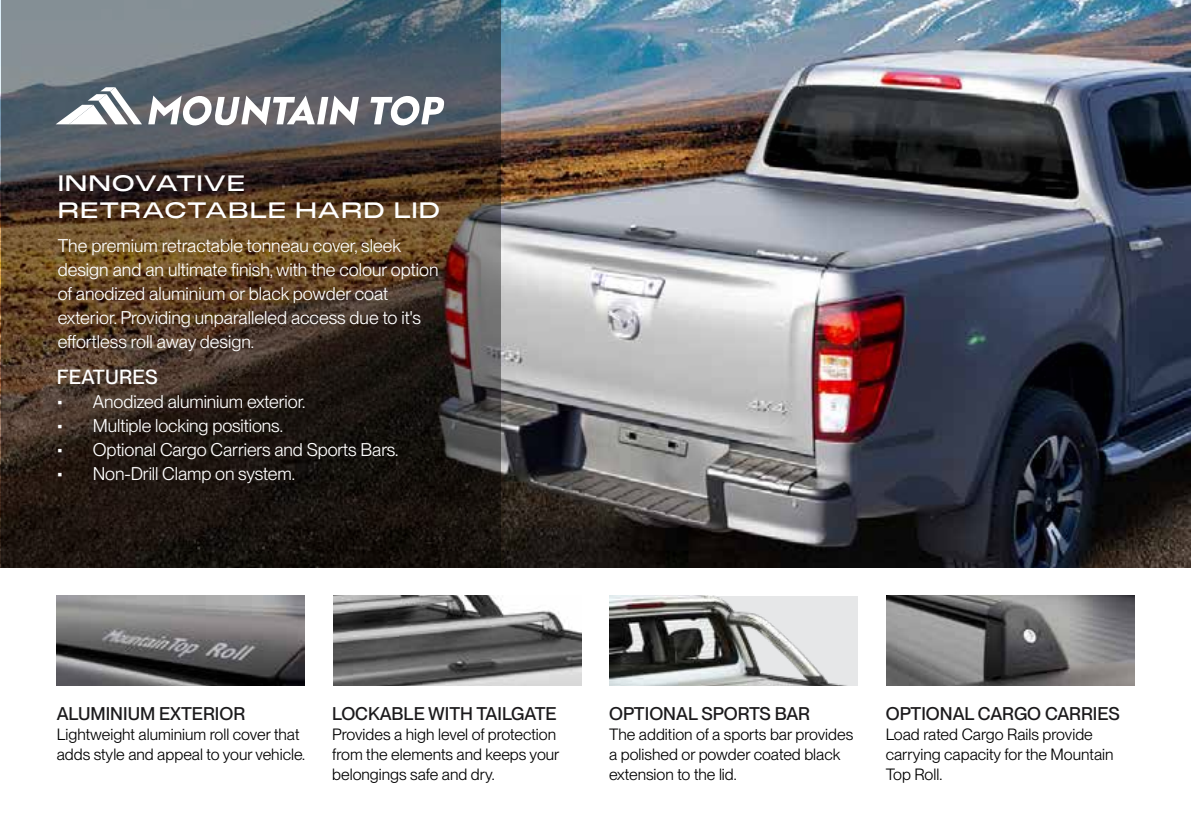
<style>
.page{position:relative;width:1191px;height:840px;background:#fff}
.page>*{position:absolute;margin:0;border:0;box-sizing:border-box;transform-origin:0 0}
.t1{font:22px/26.4px "PP Monument Extended";color:#fff}
.t2{font:500 20px "PP Neue Montreal";letter-spacing:.01em;color:#fff}
.t3{font:18px/24px "PP Neue Montreal";letter-spacing:-.005em;color:#fff}
.t4{font:500 18px "PP Neue Montreal";color:#1b1a1c}
.t5{font:16px/20px "PP Neue Montreal";color:#000}
</style>
<div class="page">
<img style="left:0;top:0;width:1191px;height:567px">
<svg style="left:1px;top:0;width:500px;height:567px"></svg>
<svg style="left:370px;top:94px;width:74px;height:33px"></svg>
<svg style="left:148px;top:94px;width:211px;height:33px"></svg>
<svg style="left:56px;top:87px;width:86px;height:37px"></svg>
<img style="left:57px;top:595px;width:248px;height:90px">
<img style="left:333px;top:595px;width:248px;height:90px">
<img style="left:886px;top:595px;width:248px;height:90px">
<img style="left:609px;top:595px;width:248px;height:90px">
<p class="t1" style="left:58px;top:169px;width:384px">INNOVATIVE<br>RETRACTABLE HARD LID</p>
<p class="t3" style="left:58px;top:233px;width:382px">The premium retractable tonneau cover, sleek design and an ultimate finish, with the colour option of anodized aluminium or black powder coat exterior. Providing unparalleled access due to it's effortless roll away design.</p>
<p class="t2" style="left:57px;top:365px;width:102px">FEATURES</p>
<p class="t3" style="left:57px;top:389px;width:250px">• Anodized aluminium exterior.</p>
<p class="t3" style="left:57px;top:413px;width:228px">• Multiple locking positions.</p>
<p class="t3" style="left:57px;top:437px;width:343px">• Optional Cargo Carriers and Sports Bars.</p>
<p class="t3" style="left:57px;top:461px;width:240px">• Non-Drill Clamp on system.</p>
<p class="t4" style="left:57px;top:702px;width:190px">ALUMINIUM EXTERIOR</p>
<p class="t5" style="left:57px;top:724px;width:250px">Lightweight aluminium roll cover that adds style and appeal to your vehicle.</p>
<p class="t4" style="left:332px;top:702px;width:226px">LOCKABLE WITH TAILGATE</p>
<p class="t5" style="left:332px;top:724px;width:229px">Provides a high level of protection from the elements and keeps your belongings safe and dry.</p>
<p class="t4" style="left:609px;top:702px;width:202px">OPTIONAL SPORTS BAR</p>
<p class="t5" style="left:609px;top:724px;width:246px">The addition of a sports bar provides a polished or powder coated black extension to the lid.</p>
<p class="t4" style="left:885px;top:702px;width:236px">OPTIONAL CARGO CARRIES</p>
<p class="t5" style="left:885px;top:724px;width:229px">Load rated Cargo Rails provide carrying capacity for the Mountain<br>Top Roll.</p>
</div>
